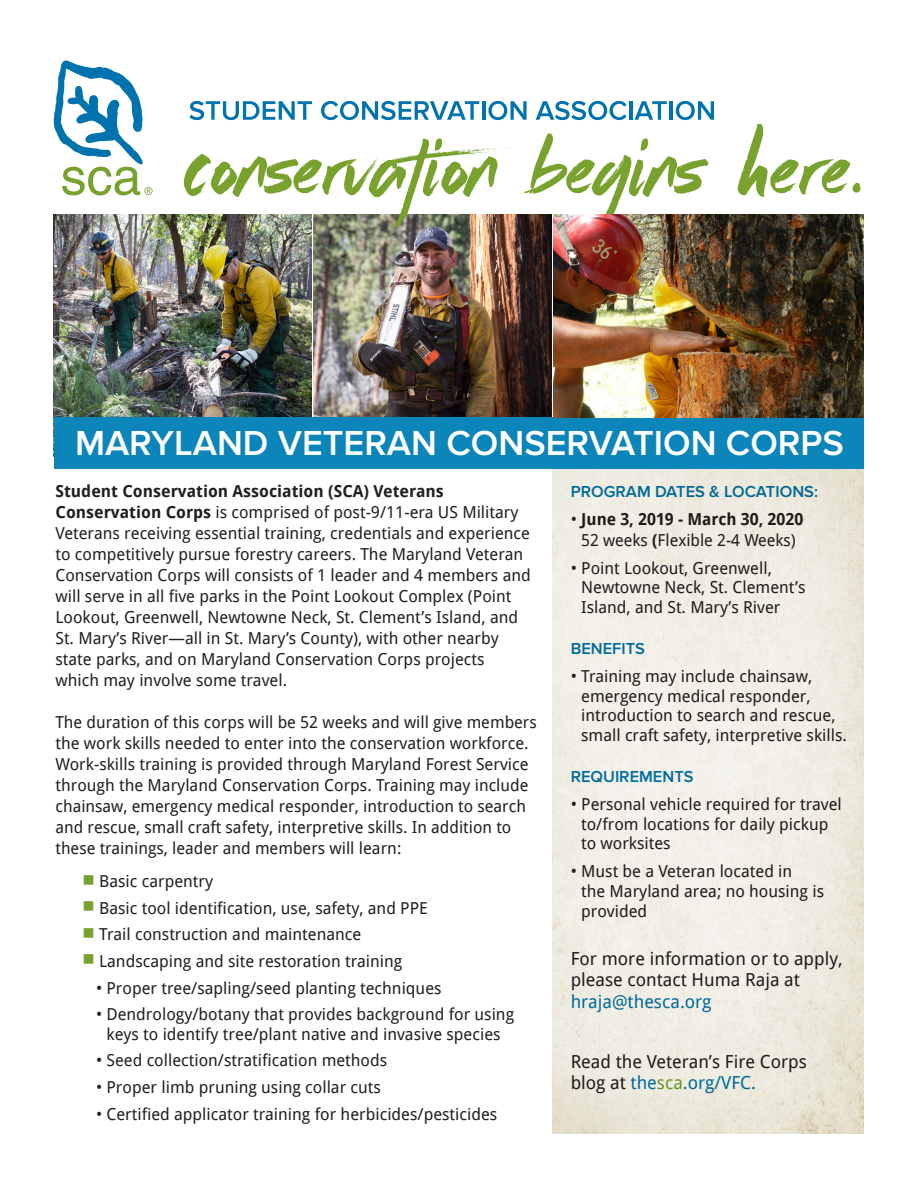
<style>
.page{position:relative;width:918px;height:1188px;background:#fff}
.page>*{position:absolute;margin:0;border:0;box-sizing:border-box;transform-origin:0 0}
.t1{font:600 36px "Proxima Nova";color:#fff}
.t2{font:18px/21.6px "Droid Sans";color:#231f20}
.t3{font:18px "Droid Sans";color:#0073ae}
.t4{font:16.5px/21px "Droid Sans";color:#231f20}
.t5{font:600 16.5px "Proxima Nova";color:#0073ae}
.s1{font-weight:700}
.s2{color:#78a22d}
.s3{color:#0073ae}
</style>
<div class="page">
<img style="left:553px;top:469px;width:310px;height:665px">
<img style="left:314px;top:235px;width:237px;height:182px">
<img style="left:54px;top:215px;width:257px;height:202px">
<svg style="left:54px;top:60px;width:99px;height:135px"></svg>
<svg style="left:184px;top:124px;width:677px;height:111px"></svg>
<svg style="left:189px;top:101px;width:123px;height:19px"></svg>
<svg style="left:321px;top:101px;width:158px;height:19px"></svg>
<hr style="left:482px;top:101px;width:3px;height:19px;background:#0073ae">
<svg style="left:488px;top:101px;width:39px;height:19px"></svg>
<svg style="left:536px;top:101px;width:91px;height:19px"></svg>
<hr style="left:629px;top:101px;width:4px;height:19px;background:#0073ae">
<svg style="left:635px;top:101px;width:32px;height:19px"></svg>
<hr style="left:669px;top:101px;width:4px;height:19px;background:#0073ae">
<svg style="left:676px;top:101px;width:38px;height:19px"></svg>
<div style="left:54px;top:417px;width:810px;height:52px;background:#0c85bb"></div>
<img style="left:554px;top:215px;width:309px;height:202px">
<p class="t1" style="left:75px;top:423px;width:770px">MARYLAND VETERAN CONSERVATION CORPS</p>
<p class="t4" style="left:56px;top:480px;width:476px"><span class="s1">Student Conservation Association (SCA) Veterans<br>Conservation Corps</span> is comprised of post-9/11-era US Military<br>Veterans receiving essential training, credentials and experience</p>
<p class="t4" style="left:56px;top:543px;width:477px">to competitively pursue forestry careers. The Maryland Veteran Conservation Corps will consists of 1 leader and 4 members and will serve in all five parks in the Point Lookout Complex (Point Lookout, Greenwell, Newtowne Neck, St. Clement’s Island, and St. Mary’s River—all in St. Mary’s County), with other nearby state parks, and on Maryland Conservation Corps projects which may involve some travel.</p>
<p class="t4" style="left:56px;top:711px;width:483px">The duration of this corps will be 52 weeks and will give members the work skills needed to enter into the conservation workforce.<br>Work-skills training is provided through Maryland Forest Service through the Maryland Conservation Corps. Training may include chainsaw, emergency medical responder, introduction to search and rescue, small craft safety, interpretive skills. In addition to these trainings, leader and members will learn:</p>
<p class="t4" style="left:82px;top:870px;width:132px"><span class="s2">■</span> Basic carpentry</p>
<p class="t4" style="left:82px;top:897px;width:347px"><span class="s2">■</span> Basic tool identification, use, safety, and PPE</p>
<p class="t4" style="left:82px;top:923px;width:280px"><span class="s2">■</span> Trail construction and maintenance</p>
<p class="t4" style="left:82px;top:950px;width:321px"><span class="s2">■</span> Landscaping and site restoration training</p>
<p class="t4" style="left:96px;top:977px;width:347px">• Proper tree/sapling/seed planting techniques</p>
<p class="t4" style="left:96px;top:1004px;width:420px;line-height:19.8px;text-align:center">• Dendrology/botany that provides background for using keys to identify tree/plant native and invasive species</p>
<p class="t4" style="left:96px;top:1049px;width:293px">• Seed collection/stratification methods</p>
<p class="t4" style="left:96px;top:1076px;width:287px">• Proper limb pruning using collar cuts</p>
<p class="t4" style="left:96px;top:1103px;width:403px">• Certified applicator training for herbicides/pesticides</p>
<p class="t5" style="left:571px;top:482px;width:249px">PROGRAM DATES &amp; LOCATIONS:</p>
<p class="t4" style="left:571px;top:508px;width:234px;text-align:center">• <span class="s1">June 3, 2019 - March 30, 2020<br></span>52 weeks <span class="s1">(</span>Flexible 2-4 Weeks)</p>
<p class="t4" style="left:581px;top:557px;width:226px;line-height:19.8px;text-indent:-10px">• Point Lookout, Greenwell,<br>Newtowne Neck, St. Clement’s<br>Island, and St. Mary’s River</p>
<p class="t5" style="left:571px;top:639px;width:76px">BENEFITS</p>
<p class="t4" style="left:581px;top:665px;width:267px;line-height:19.8px;text-indent:-10px">• Training may include chainsaw, emergency medical responder, introduction to search and rescue, small craft safety, interpretive skills.</p>
<p class="t5" style="left:571px;top:767px;width:124px">REQUIREMENTS</p>
<p class="t4" style="left:581px;top:793px;width:262px;line-height:19.8px;text-indent:-10px">• Personal vehicle required for travel to/from locations for daily pickup to worksites</p>
<p class="t4" style="left:581px;top:861px;width:245px;line-height:19.8px;text-indent:-10px">• Must be a Veteran located in<br>the Maryland area; no housing is provided</p>
<p class="t2" style="left:571px;top:947px;width:273px">For more information or to apply, please contact Huma Raja at</p>
<p class="t3" style="left:571px;top:989px;width:142px">hraja@thesca.org</p>
<p class="t2" style="left:571px;top:1050px;width:238px">Read the Veteran’s Fire Corps blog at <span class="s3">the</span><span class="s2">sca</span><span class="s3">.org/VFC.</span></p>
</div>
